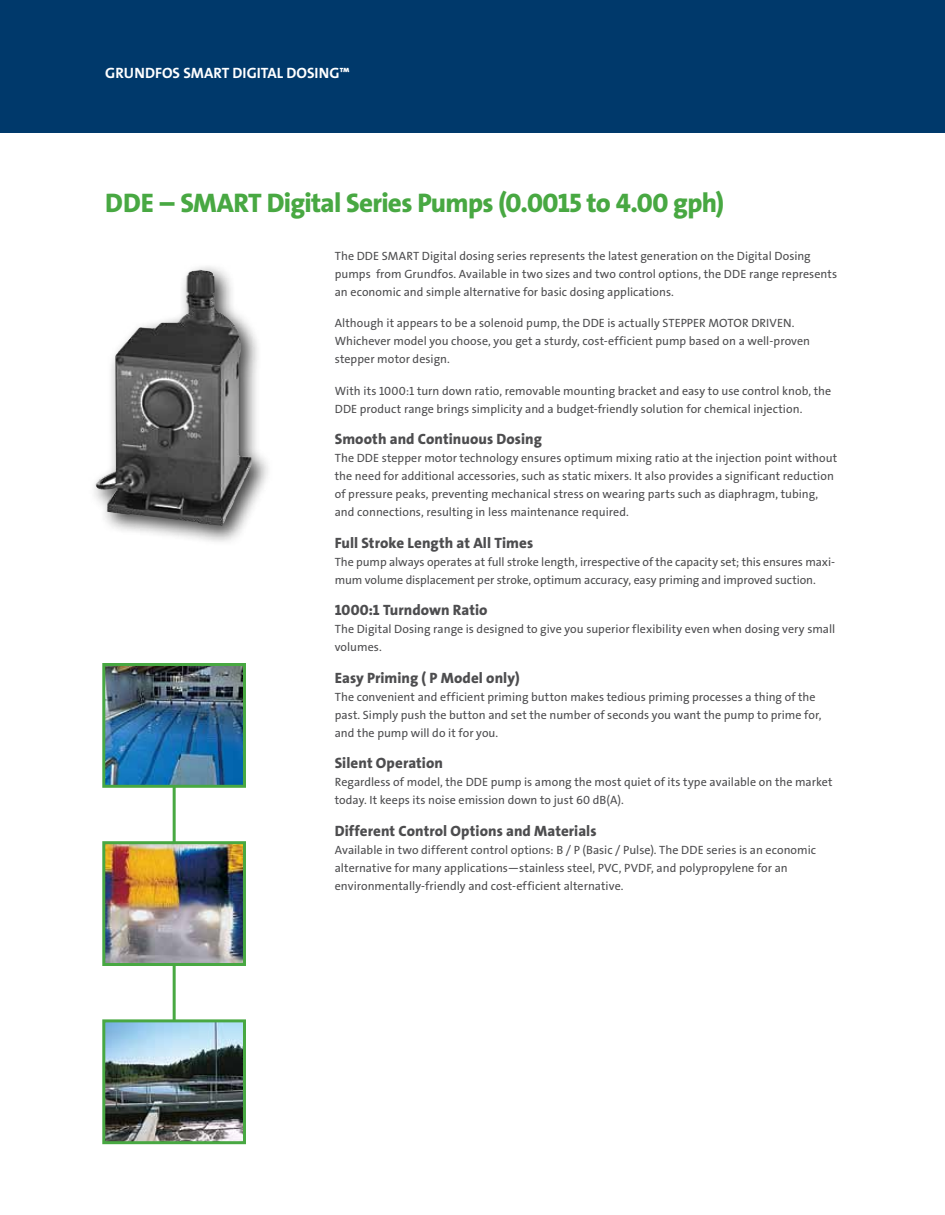
<style>
.page{position:relative;width:945px;height:1215px;background:#fff}
.page>*{position:absolute;margin:0;border:0;box-sizing:border-box;transform-origin:0 0}
.t1{font:27px "Grundfos The Sans OT 8 XB";letter-spacing:-.025em;color:#48a842}
.t2{font:15px "Grundfos The Sans OT 8 XB";letter-spacing:.005em;color:#4d4d4f}
.t3{font:15px "Grundfos The Sans OT 7 B";color:#fff}
.t4{font:12px/18px "Grundfos The Sans OT 5 R";letter-spacing:.005em;color:#4d4d4f}
</style>
<div class="page">
<div style="left:0;top:0;width:945px;height:132px;background:#00396b"></div>
<hr style="left:173px;top:725px;width:3px;height:394px;background:#48a842">
<img style="left:102px;top:1018px;width:144px;height:127px">
<img style="left:102px;top:840px;width:144px;height:128px">
<img style="left:102px;top:663px;width:144px;height:126px">
<div style="left:88px;top:262px;width:185px;height:285px;background:#000;opacity:.75"></div>
<img style="left:95px;top:270px;width:157px;height:256px">
<p class="t3" style="left:105px;top:64px;width:246px">GRUNDFOS SMART DIGITAL DOSI NG™</p>
<h1 class="t1" style="left:105px;top:185px;width:620px">DDE – SMART Digital Series Pumps (0.0015 to 4.00 gph)</h1>
<p class="t4" style="left:335px;top:247px;width:504px">The DDE SMART Digital dosing series represents the latest generation on the Digital Dosing pumps from Grundfos. Available in two sizes and two control options, the DDE range represents an economic and simple alternative for basic dosing applications.</p>
<p class="t4" style="left:335px;top:315px;width:477px">Although it appears to be a solenoid pump, the DDE is actually STEPPER MOTOR DRIVEN.<br>Whichever model you choose, you get a sturdy, cost-efficient pump based on a well-proven stepper motor design.</p>
<p class="t4" style="left:335px;top:382px;width:498px">With its 1000:1 turn down ratio, removable mounting bracket and easy to use control knob, the<br>DDE product range brings simplicity and a budget-friendly solution for chemical injection.</p>
<p class="t2" style="left:335px;top:430px;width:209px">Smooth and Continuous Dosing</p>
<p class="t4" style="left:335px;top:450px;width:504px">The DDE stepper motor technology ensures optimum mixing ratio at the injection point without the need for additional accessories, such as static mixers. It also provides a significant reduction of pressure peaks, preventing mechanical stress on wearing parts such as diaphragm, tubing, and connections, resulting in less maintenance required.</p>
<p class="t2" style="left:335px;top:533px;width:200px">Full Stroke Length at All Times</p>
<p class="t4" style="left:335px;top:553px;width:502px">The pump always operates at full stroke length, irrespective of the capacity set; this ensures maxi&shy;mum volume displacement per stroke, optimum accuracy, easy priming and improved suction.</p>
<p class="t2" style="left:335px;top:601px;width:154px">1000:1 Turndown Ratio</p>
<p class="t4" style="left:335px;top:621px;width:502px">The Digital Dosing range is designed to give you superior flexibility even when dosing very small volumes.</p>
<p class="t2" style="left:335px;top:668px;width:186px">Easy Priming ( P Model only)</p>
<p class="t4" style="left:335px;top:688px;width:488px">The convenient and efficient priming button makes tedious priming processes a thing of the past. Simply push the button and set the number of seconds you want the pump to prime for, and the pump will do it for you.</p>
<p class="t2" style="left:335px;top:754px;width:110px">Silent Operation</p>
<p class="t4" style="left:335px;top:774px;width:499px">Regardless of model, the DDE pump is among the most quiet of its type available on the market today. It keeps its noise emission down to just 60 dB(A).</p>
<p class="t2" style="left:335px;top:821px;width:263px">Different Control Options and Materials</p>
<p class="t4" style="left:335px;top:841px;width:483px">Available in two different control options: B / P (Basic / Pulse). The DDE series is an economic alternative for many applications—stainless steel, PVC, PVDF, and polypropylene for an environmentally-friendly and cost-efficient alternative.</p>
</div>
